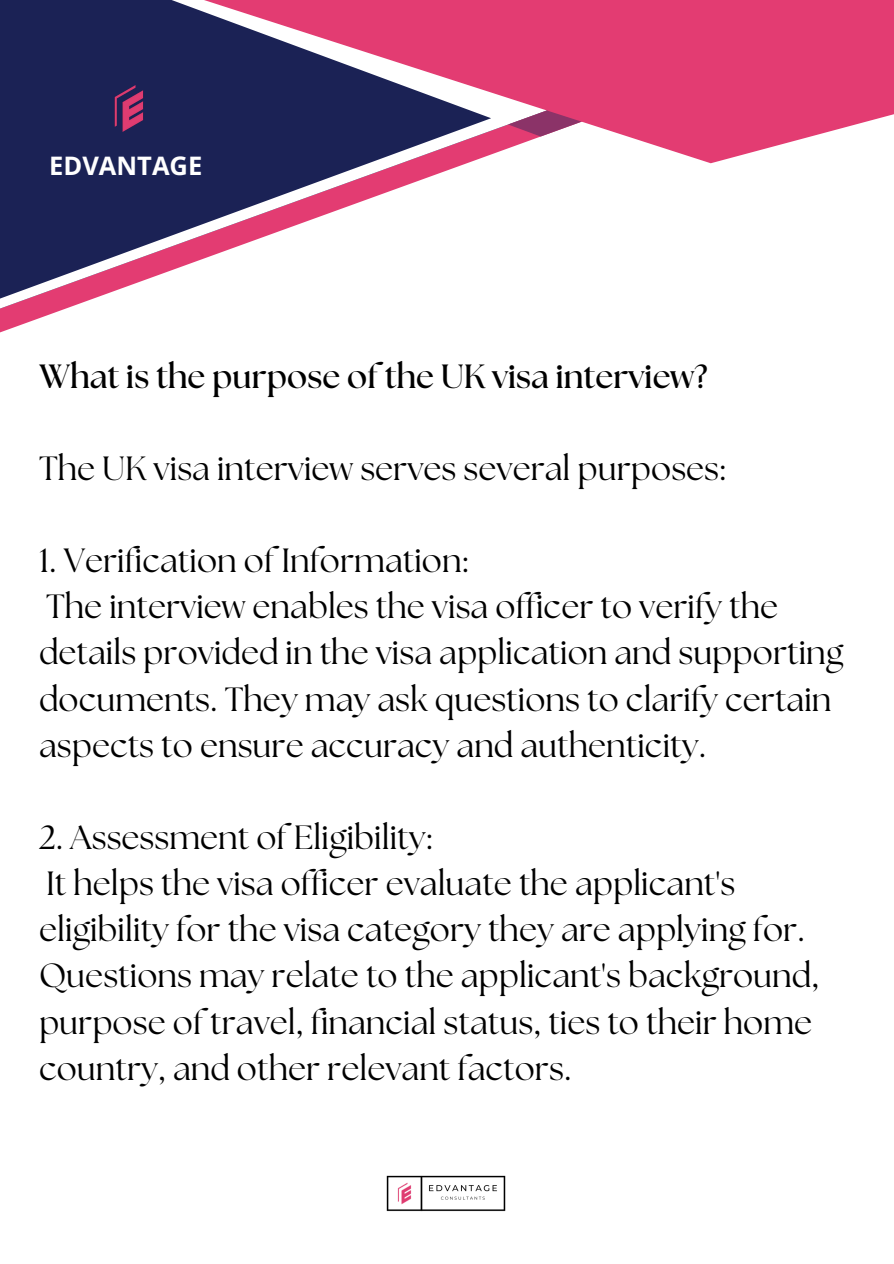
<style>
.page{position:relative;width:894px;height:1264px;background:#fff}
.page>*{position:absolute;margin:0;border:0;box-sizing:border-box;transform-origin:0 0}
.t1{font:33.45px/46.2px "The Seasons";color:#000}
.t2{font:700 33.45px "The Seasons";color:#000}
.t3{font:700 25.5px "Open Sans";color:#fff}
</style>
<div class="page">
<svg style="left:0;top:163px;width:468px;height:162px"></svg>
<svg style="left:0;top:0;width:893px;height:163px;background:#994978"></svg>
<svg style="left:508px;top:110px;width:73px;height:26px"></svg>
<img style="left:89px;top:75px;width:79px;height:67px">
<img style="left:387px;top:1175px;width:119px;height:37px">
<h2 class="t3" style="left:49px;top:148px;width:155px">EDVANTAGE</h2>
<p class="t2" style="left:39px;top:361px;width:669px">What is the purpose of the UK visa interview?</p>
<p class="t1" style="left:39px;top:447px;width:687px">The UK visa interview serves several purposes:</p>
<h1 class="t1" style="left:39px;top:539px;width:805px">1. Verification of Information:<br>The interview enables the visa officer to verify the details provided in the visa application and supporting documents. They may ask questions to clarify certain aspects to ensure accuracy and authenticity.</h1>
<h2 class="t1" style="left:39px;top:816px;width:781px">2. Assessment of Eligibility:<br>It helps the visa officer evaluate the applicant's eligibility for the visa category they are applying for.<br>Questions may relate to the applicant's background, purpose of travel, financial status, ties to their home country, and other relevant factors.</h2>
</div>
